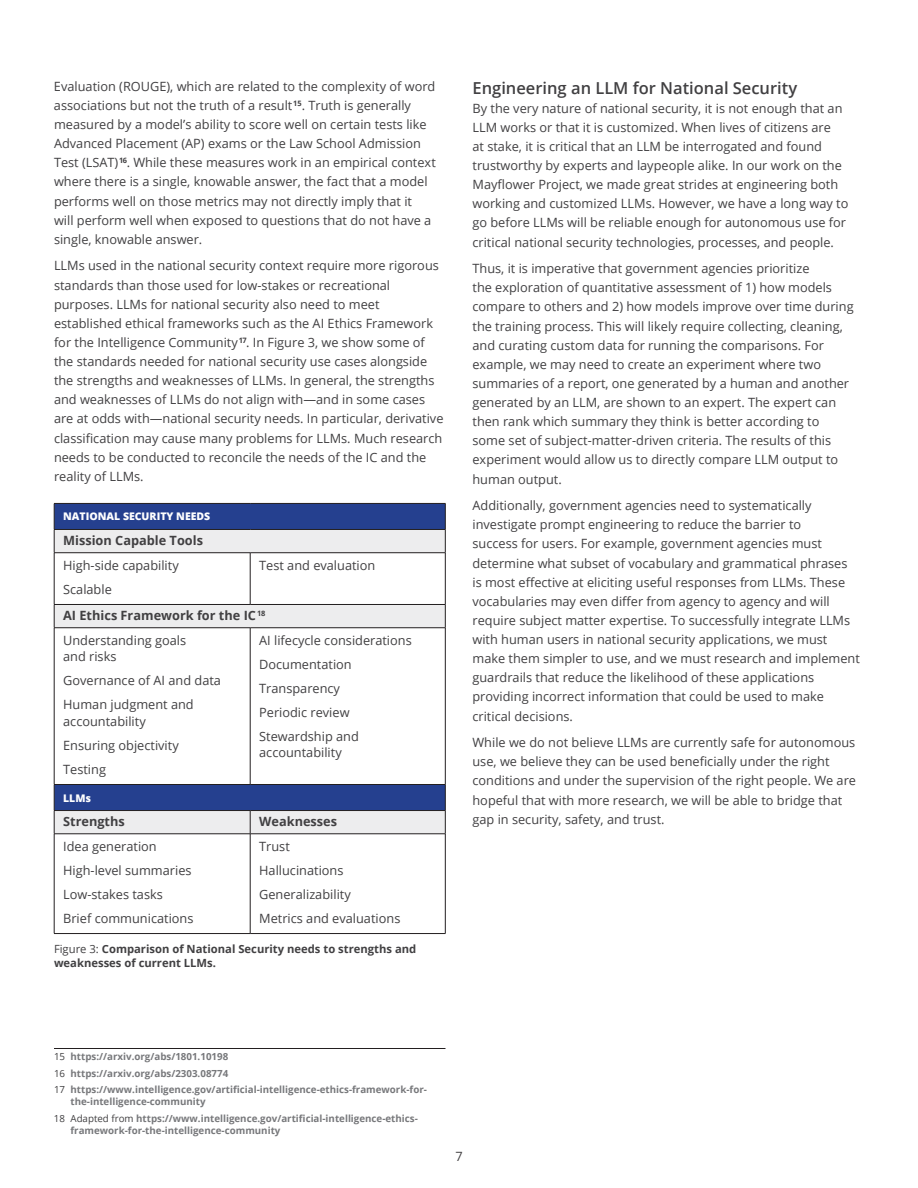
<style>
.page{position:relative;width:918px;height:1188px;background:#fff}
.page>*{position:absolute;margin:0;border:0;box-sizing:border-box;transform-origin:0 0}
.t1{font:600 16.5px "Open Sans";color:#414042}
.t2{font:12.75px/19.2px "Open Sans";color:#414042}
.t3{font:700 12.75px/24.8px "Open Sans";color:#414042}
.t4{font:700 11.25px/13.5px "Open Sans";color:#414042}
.t5{font:800 10.5px "Open Sans";color:#fff}
.t6{font:700 9.75px/16.5px "Open Sans";color:#77787b}
.s1{font-weight:400}
.s2{font-weight:400;color:#414042}
</style>
<div class="page">
<div style="left:55px;top:504px;width:390px;height:25px;background:#25408f"></div>
<svg style="left:55px;top:530px;width:390px;height:304px"></svg>
<hr style="left:54px;top:503px;width:196px;height:1px;background:#231f20">
<hr style="left:250px;top:503px;width:196px;height:1px;background:#231f20">
<hr style="left:54px;top:529px;width:196px;height:1px;background:#231f20">
<svg style="left:54px;top:504px;width:1px;height:48px"></svg>
<hr style="left:250px;top:529px;width:196px;height:1px;background:#231f20">
<svg style="left:445px;top:504px;width:1px;height:48px"></svg>
<hr style="left:54px;top:552px;width:196px;height:1px;background:#231f20">
<hr style="left:54px;top:553px;width:1px;height:51px;background:#231f20">
<hr style="left:250px;top:552px;width:196px;height:1px;background:#231f20">
<hr style="left:250px;top:553px;width:1px;height:51px;background:#231f20">
<hr style="left:445px;top:553px;width:1px;height:51px;background:#231f20">
<hr style="left:54px;top:604px;width:196px;height:1px;background:#231f20">
<svg style="left:54px;top:605px;width:1px;height:22px"></svg>
<hr style="left:250px;top:604px;width:196px;height:1px;background:#231f20">
<svg style="left:445px;top:605px;width:1px;height:22px"></svg>
<hr style="left:54px;top:627px;width:196px;height:1px;background:#231f20">
<hr style="left:54px;top:628px;width:1px;height:156px;background:#231f20">
<hr style="left:250px;top:627px;width:196px;height:1px;background:#231f20">
<hr style="left:250px;top:628px;width:1px;height:156px;background:#231f20">
<hr style="left:445px;top:628px;width:1px;height:156px;background:#231f20">
<hr style="left:54px;top:784px;width:196px;height:1px;background:#231f20">
<hr style="left:250px;top:784px;width:196px;height:1px;background:#231f20">
<hr style="left:54px;top:810px;width:196px;height:1px;background:#231f20">
<svg style="left:54px;top:785px;width:1px;height:49px"></svg>
<hr style="left:250px;top:810px;width:196px;height:1px;background:#231f20">
<svg style="left:250px;top:811px;width:1px;height:23px"></svg>
<svg style="left:445px;top:785px;width:1px;height:49px"></svg>
<hr style="left:54px;top:834px;width:196px;height:1px;background:#231f20">
<hr style="left:54px;top:834px;width:1px;height:99px;background:#231f20">
<hr style="left:250px;top:834px;width:196px;height:1px;background:#231f20">
<hr style="left:250px;top:834px;width:1px;height:99px;background:#231f20">
<hr style="left:445px;top:834px;width:1px;height:99px;background:#231f20">
<hr style="left:54px;top:933px;width:196px;height:1px;background:#231f20">
<hr style="left:250px;top:933px;width:196px;height:1px;background:#231f20">
<hr style="left:54px;top:1048px;width:392px;height:1px;background:#231f20">
<p class="t2" style="left:54px;top:76px;width:383px">Evaluation (ROUGE), which are related to the complexity of word associations but not the truth of a result<sup>15</sup>. Truth is generally measured by a model’s ability to score well on certain tests like Advanced Placement (AP) exams or the Law School Admission Test (LSAT)<sup>16</sup>. While these measures work in an empirical context where there is a single, knowable answer, the fact that a model performs well on those metrics may not directly imply that it<br>will perform well when exposed to questions that do not have a single, knowable answer.</p>
<p class="t2" style="left:54px;top:256px;width:391px">LLMs used in the national security context require more rigorous standards than those used for low-stakes or recreational purposes. LLMs for national security also need to meet established ethical frameworks such as the AI Ethics Framework for the Intelligence Community<sup>17</sup>. In Figure 3, we show some of the standards needed for national security use cases alongside the strengths and weaknesses of LLMs. In general, the strengths and weaknesses of LLMs do not align with—and in some cases are at odds with—national security needs. In particular, derivative classification may cause many problems for LLMs. Much research needs to be conducted to reconcile the needs of the IC and the reality of LLMs.</p>
<p class="t5" style="left:63px;top:509px;width:149px">NATIONAL SECURITY NEEDS</p>
<p class="t3" style="left:63px;top:528px;width:141px">Mission Capable Tools</p>
<p class="t2" style="left:63px;top:553px;width:117px;line-height:24px">High-side capability<br>Scalable</p>
<p class="t2" style="left:259px;top:555px;width:118px">Test and evaluation</p>
<p class="t3" style="left:63px;top:603px;width:204px">AI Ethics Framework for the IC<sup>18<br></sup><span class="s1">Understanding goals</span></p>
<p class="t2" style="left:63px;top:645px;width:159px;line-height:24px">and risks<br>Governance of AI and data<br>Human judgment and</p>
<p class="t2" style="left:63px;top:709px;width:117px;line-height:24px">accountability<br>Ensuring objectivity<br>Testing</p>
<p class="t2" style="left:259px;top:628px;width:154px;line-height:24px">AI lifecycle considerations<br>Documentation<br>Transparency<br>Periodic review<br>Stewardship and</p>
<p class="t2" style="left:259px;top:743px;width:84px">accountability</p>
<p class="t5" style="left:63px;top:790px;width:29px">LLMs</p>
<p class="t3" style="left:63px;top:809px;width:63px">Strengths</p>
<p class="t3" style="left:259px;top:809px;width:79px">Weaknesses</p>
<p class="t2" style="left:63px;top:834px;width:132px;line-height:24px">Idea generation<br>High-level summaries<br>Low-stakes tasks<br>Brief communications</p>
<p class="t2" style="left:259px;top:834px;width:143px;line-height:24px">Trust<br>Hallucinations<br>Generalizability<br>Metrics and evaluations</p>
<p class="t4" style="left:54px;top:942px;width:364px"><span class="s1">Figure 3:</span> Comparison of National Security needs to strengths and weaknesses of current LLMs.</p>
<p class="t1" style="left:472px;top:76px;width:326px">Engineering an LLM for National Security</p>
<p class="t2" style="left:472px;top:98px;width:377px">By the very nature of national security, it is not enough that an LLM works or that it is customized. When lives of citizens are<br>at stake, it is critical that an LLM be interrogated and found trustworthy by experts and laypeople alike. In our work on the Mayflower Project, we made great strides at engineering both working and customized LLMs. However, we have a long way to go before LLMs will be reliable enough for autonomous use for critical national security technologies, processes, and people.</p>
<p class="t2" style="left:472px;top:259px;width:383px">Thus, it is imperative that government agencies prioritize<br>the exploration of quantitative assessment of 1) how models compare to others and 2) how models improve over time during the training process. This will likely require collecting, cleaning, and curating custom data for running the comparisons. For example, we may need to create an experiment where two summaries of a report, one generated by a human and another generated by an LLM, are shown to an expert. The expert can then rank which summary they think is better according to some set of subject-matter-driven criteria. The results of this experiment would allow us to directly compare LLM output to human output.</p>
<p class="t2" style="left:472px;top:496px;width:389px">Additionally, government agencies need to systematically investigate prompt engineering to reduce the barrier to<br>success for users. For example, government agencies must determine what subset of vocabulary and grammatical phrases<br>is most effective at eliciting useful responses from LLMs. These vocabularies may even differ from agency to agency and will require subject matter expertise. To successfully integrate LLMs with human users in national security applications, we must make them simpler to use, and we must research and implement guardrails that reduce the likelihood of these applications providing incorrect information that could be used to make critical decisions.</p>
<p class="t2" style="left:472px;top:733px;width:385px">While we do not believe LLMs are currently safe for autonomous use, we believe they can be used beneficially under the right conditions and under the supervision of the right people. We are hopeful that with more research, we will be able to bridge that gap in security, safety, and trust.</p>
<p class="t6" style="left:54px;top:1048px;width:374px"><span class="s2">15</span> https://arxiv.org/abs/1801.10198<br><span class="s2">16</span> https://arxiv.org/abs/2303.08774<br><span class="s2">17</span> https://www.intelligence.gov/artificial-intelligence-ethics-framework-for-</p>
<p class="t6" style="left:54px;top:1093px;width:365px;text-indent:17px">the-intelligence-community<br><span class="s2">18 Adapted from</span> https://www.intelligence.gov/artificial-intelligence-ethics-</p>
<p class="t6" style="left:70px;top:1122px;width:211px">framework-for-the-intelligence-community</p>
<p class="t2" style="left:455px;top:1147px;width:9px">7</p>
</div>
